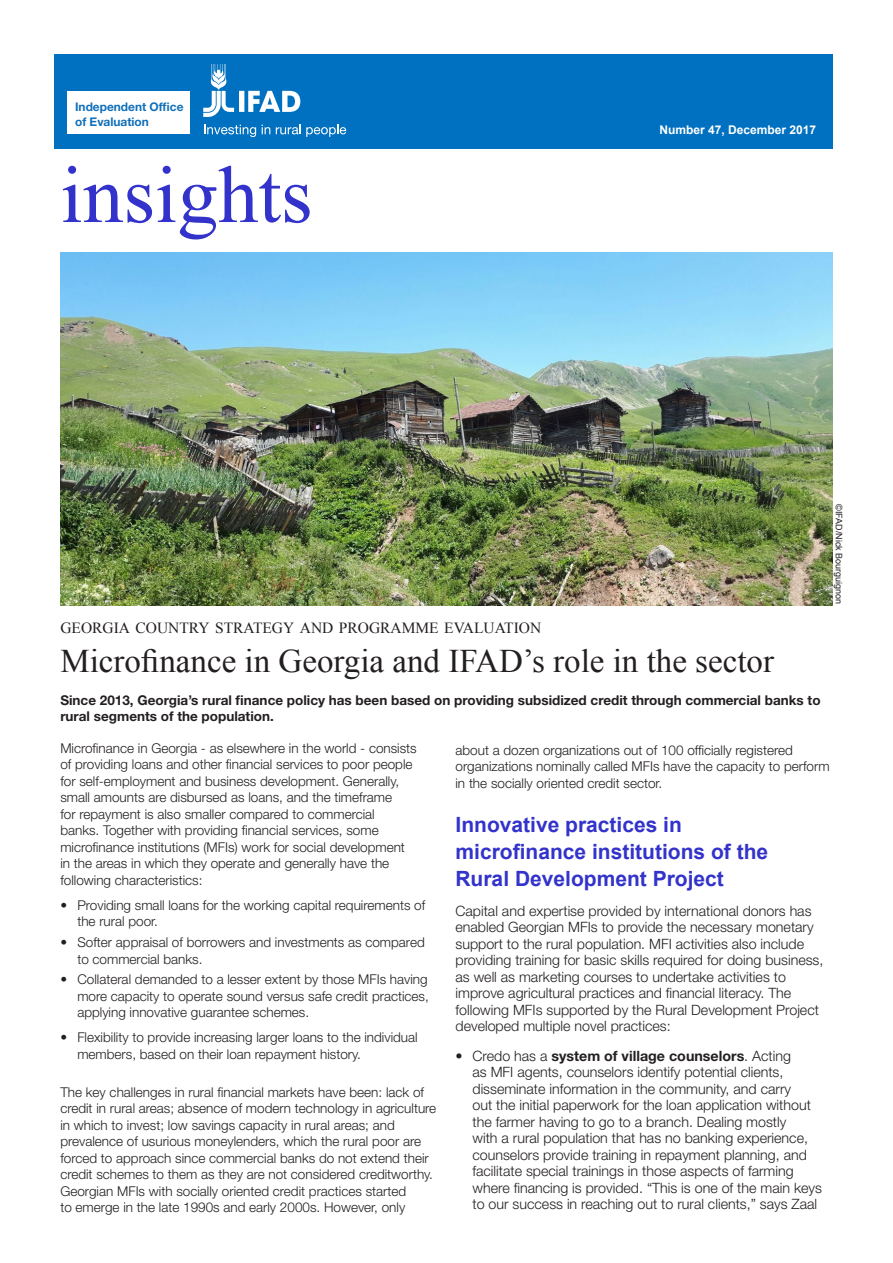
<style>
.page{position:relative;width:893px;height:1263px;background:#fff}
.page>*{position:absolute;margin:0;border:0;box-sizing:border-box;transform-origin:0 0}
.t1{font:81px "Times New Roman";color:#33c}
.t2{font:33px "Times New Roman";color:#231f20}
.t3{font:700 21px/27px "Arial";color:#33c}
.t4{font:15.45px "Times New Roman";color:#231f20}
.t5{font:300 14.25px/16.5px "Helvetica Neue LT Std";color:#231f20}
.t6{font:300 13.5px/16.5px "Helvetica Neue LT Std";color:#231f20}
.t7{font:700 13.5px/16.2px "Helvetica Neue LT Std";color:#231f20}
.t8{font:700 12px "Arial";color:#fff}
.t9{font:700 11.85px/14.2px "Helvetica Neue LT Std";color:#1170b9}
.t10{font:9px "Arial";color:#231f20}
.s1{font-weight:700}
</style>
<div class="page">
<img style="left:60px;top:252px;width:773px;height:354px">
<div style="left:54px;top:54px;width:779px;height:94px;background:#0070c0"></div>
<div style="left:68px;top:92px;width:122px;height:42px;background:#fff"></div>
<svg style="left:203px;top:64px;width:97px;height:53px"></svg>
<svg style="left:204px;top:125px;width:52px;height:12px"></svg>
<svg style="left:262px;top:125px;width:8px;height:9px"></svg>
<svg style="left:276px;top:125px;width:70px;height:12px"></svg>
<p class="t9" style="left:75px;top:100px;width:110px">Independent Office of Evaluation</p>
<p class="t1" style="left:60px;top:140px;width:254px">insights</p>
<p class="t8" style="left:659px;top:122px;width:158px">Number 47, December 2017</p>
<p class="t4" style="left:60px;top:617px;width:482px">GEORGIA COUNTRY STRATEGY AND PROGRAMME EVALUATION</p>
<p class="t2" style="left:60px;top:639px;width:715px">Microfinance in Georgia and IFAD’s role in the sector</p>
<p class="t7" style="left:60px;top:692px;width:762px">Since 2013, Georgia’s rural finance policy has been based on providing subsidized credit through commercial banks to rural segments of the population.</p>
<p class="t10" style="left:845px;top:504px;width:102px;rotate:90deg">©IFAD/Nick Bourguignon</p>
<p class="t6" style="left:60px;top:739px;width:358px">Microfinance in Georgia - as elsewhere in the world - consists of providing loans and other financial services to poor people for self-employment and business development. Generally, small amounts are disbursed as loans, and the timeframe<br>for repayment is also smaller compared to commercial banks. Together with providing financial services, some microfinance institutions (MFIs) work for social development in the areas in which they operate and generally have the following characteristics:</p>
<p class="t6" style="left:77px;top:896px;width:349px;text-indent:-17px">• Providing small loans for the working capital requirements of the rural poor.</p>
<p class="t6" style="left:77px;top:934px;width:349px;text-indent:-17px">• Softer appraisal of borrowers and investments as compared to commercial banks.</p>
<p class="t6" style="left:77px;top:971px;width:353px;text-align:justify;text-indent:-17px">• Collateral demanded to a lesser extent by those MFIs having more capacity to operate sound versus safe credit practices, applying innovative guarantee schemes.</p>
<p class="t6" style="left:77px;top:1029px;width:342px;text-indent:-17px">• Flexibility to provide increasing larger loans to the individual members, based on their loan repayment history.</p>
<p class="t6" style="left:60px;top:1083px;width:377px">The key challenges in rural financial markets have been: lack of credit in rural areas; absence of modern technology in agriculture in which to invest; low savings capacity in rural areas; and prevalence of usurious moneylenders, which the rural poor are forced to approach since commercial banks do not extend their credit schemes to them as they are not considered creditworthy.<br>Georgian MFIs with socially oriented credit practices started<br>to emerge in the late 1990s and early 2000s. However, only</p>
<p class="t6" style="left:455px;top:741px;width:376px">about a dozen organizations out of 100 officially registered organizations nominally called MFIs have the capacity to perform in the socially oriented credit sector.</p>
<p class="t3" style="left:455px;top:812px;width:314px">Innovative practices in microfinance institutions of the<br>Rural Development Project</p>
<p class="t5" style="left:455px;top:902px;width:369px">Capital and expertise provided by international donors has enabled Georgian MFIs to provide the necessary monetary support to the rural population. MFI activities also include providing training for basic skills required for doing business, as well as marketing courses to undertake activities to improve agricultural practices and financial literacy. The following MFIs supported by the Rural Development Project developed multiple novel practices:</p>
<p class="t5" style="left:472px;top:1047px;width:351px;text-indent:-17px">• Credo has a <span class="s1">system of village counselors</span>. Acting<br>as MFI agents, counselors identify potential clients, disseminate information in the community, and carry<br>out the initial paperwork for the loan application without the farmer having to go to a branch. Dealing mostly<br>with a rural population that has no banking experience, counselors provide training in repayment planning, and facilitate special trainings in those aspects of farming where financing is provided. “This is one of the main keys to our success in reaching out to rural clients,” says Zaal</p>
</div>
